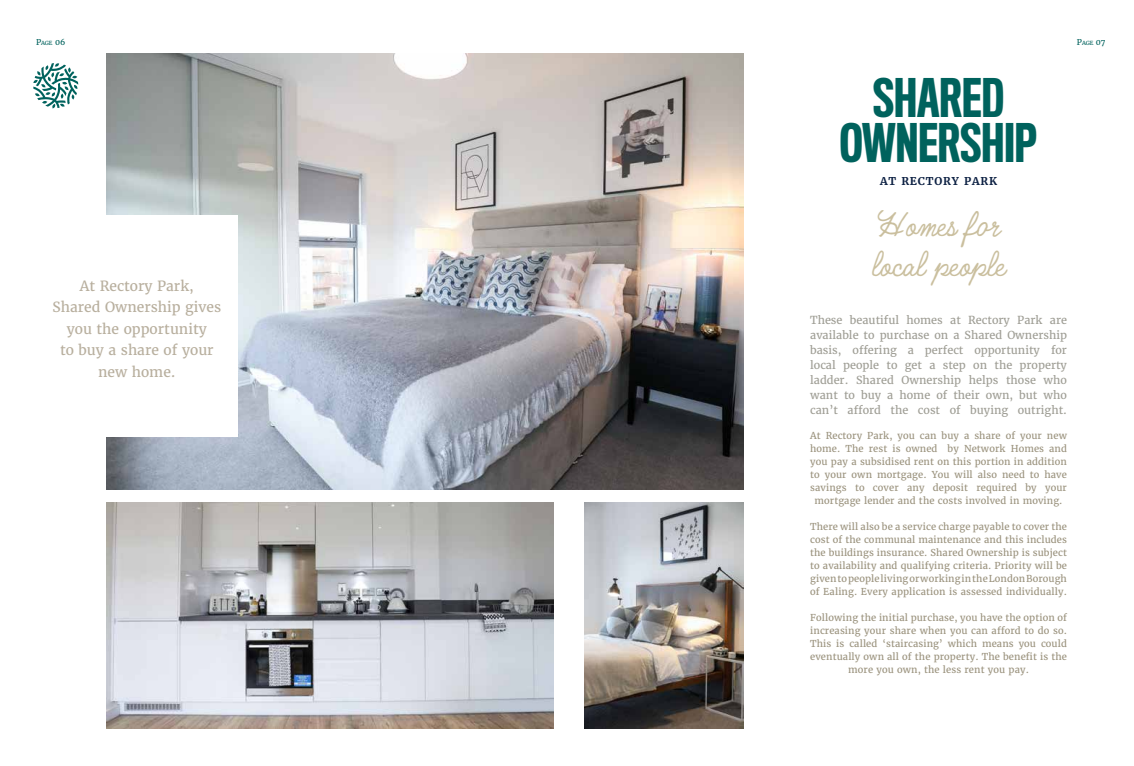
<style>
.page{position:relative;width:1134px;height:766px;background:#fff}
.page>*{position:absolute;margin:0;border:0;box-sizing:border-box;transform-origin:0 0}
.t1{font:500 48.9px/45.8px "Titling Gothic FB Comp";color:#00625d;text-align:center}
.t2{font:33px/39px "Quimby Mayoral";color:#cabf9e}
.t3{font:14px/21.5px "Merriweather";color:#b8af9e;text-align:center}
.t4{font:11px/15px "Merriweather";color:#9f9e95;text-align:justify}
.t5{font:700 10.8px "Merriweather";letter-spacing:.08em;color:#0e2244}
.t6{font:9.5px/13px "Merriweather";letter-spacing:.01em;color:#9b937e;text-align:center}
.t7{font:8px "Merriweather";color:#00625d}
.s1{font-size:5.6px}
</style>
<div class="page">
<img style="left:106px;top:53px;width:637px;height:436px">
<img style="left:106px;top:502px;width:448px;height:226px">
<img style="left:584px;top:502px;width:159px;height:226px">
<svg style="left:33px;top:63px;width:45px;height:45px"></svg>
<div style="left:36px;top:215px;width:202px;height:222px;background:#fff"></div>
<p class="t7" style="left:36px;top:37px;width:31px">P<span class="s1">AGE</span> 06</p>
<p class="t7" style="left:1077px;top:37px;width:30px">P<span class="s1">AGE</span> 07</p>
<h3 class="t3" style="left:53px;top:275px;width:170px">At Rectory Park,<br>Shared Ownership gives you the opportunity<br>to buy a share of your new home.</h3>
<h1 class="t1" style="left:840px;top:76px;width:199px">SHARED<br>OWNERSHIP</h1>
<p class="t5" style="left:880px;top:174px;width:118px">AT RECTORY PARK</p>
<h2 class="t2" style="left:872px;top:204px;width:135px">Homes for local people</h2>
<p class="t4" style="left:810px;top:313px;width:258px">These beautiful homes at Rectory Park are available to purchase on a Shared Ownership basis, offering a perfect opportunity for local people to get a step on the property ladder. Shared Ownership helps those who want to buy a home of their own, but who can’t afford the cost of buying outright.</p>
<p class="t6" style="left:810px;top:428px;width:258px">At Rectory Park, you can buy a share of your new home. The rest is owned by Network Homes and you pay a subsidised rent on this portion in addition to your own mortgage. You will also need to have savings to cover any deposit required by your mortgage lender and the costs involved in moving.</p>
<p class="t6" style="left:810px;top:519px;width:258px;text-align:justify">There will also be a service charge payable to cover the cost of the communal maintenance and this includes the buildings insurance. Shared Ownership is subject to availability and qualifying criteria. Priority will be given to people living or working in the London Borough of Ealing. Every application is assessed individually.</p>
<p class="t6" style="left:810px;top:610px;width:258px">Following the initial purchase, you have the option of increasing your share when you can afford to do so.<br>This is called ‘staircasing’ which means you could eventually own all of the property. The benefit is the more you own, the less rent you pay.</p>
</div>
